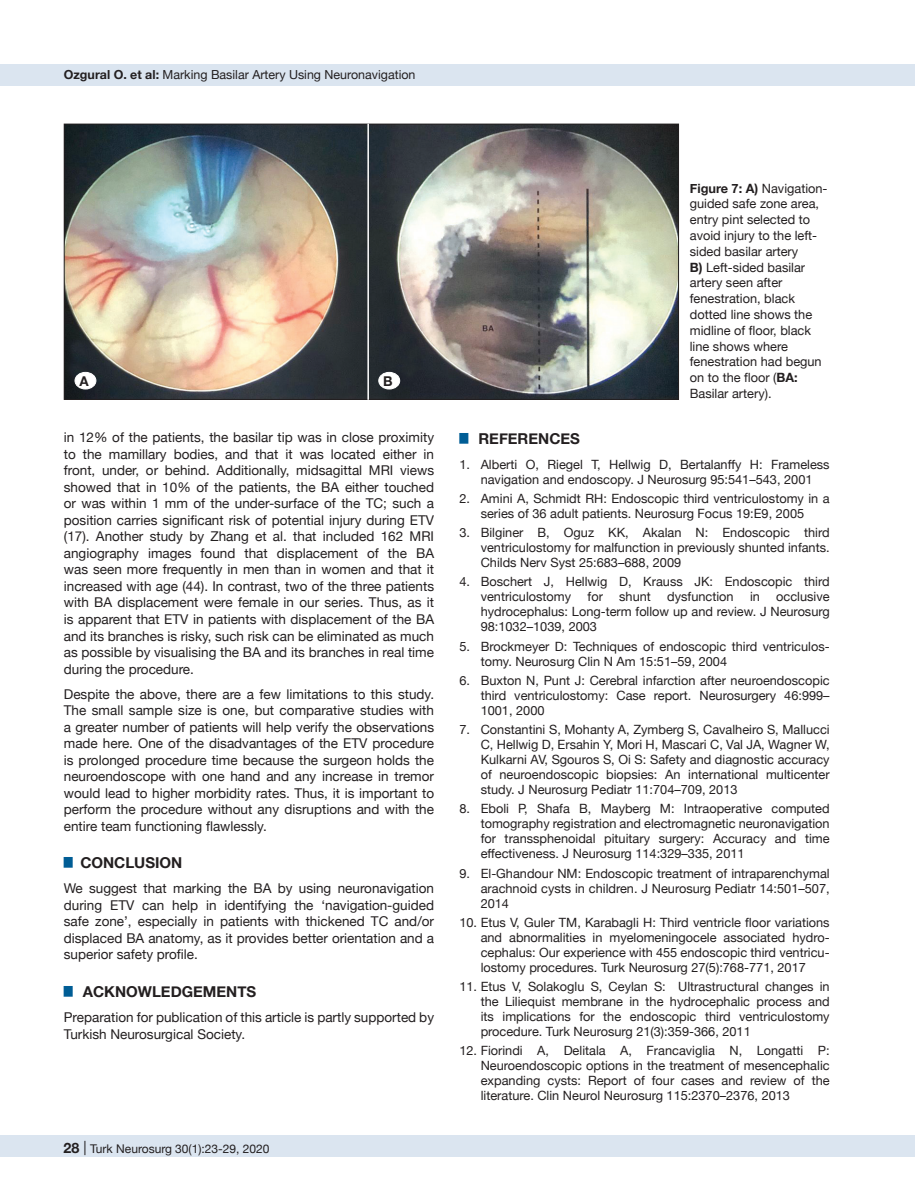
<style>
.page{position:relative;width:915px;height:1191px;background:#fff}
.page>*{position:absolute;margin:0;border:0;box-sizing:border-box;transform-origin:0 0}
.t1{font:700 15px "Helvetica Neue";color:#231f20}
.t2{font:13.5px/16.5px "Helvetica Neue";color:#231f20;text-align:justify}
.t3{font:700 13.5px "Helvetica Neue";color:#231f20}
.t4{font:12.75px/15px "Helvetica Neue";color:#231f20;text-align:justify}
.t5{font:12.45px "Helvetica Neue";color:#231f20}
.t6{font:12px "Helvetica Neue";color:#231f20}
.s1{font-weight:700}
.s2{font-weight:700;font-size:14.25px}
.s3{font-size:14.25px}
</style>
<div class="page">
<div style="left:0;top:1135px;width:914px;height:22px;background:#dbe5f0"></div>
<div style="left:0;top:64px;width:914px;height:21px;background:#dbe5f0"></div>
<img style="left:66px;top:126px;width:610px;height:272px">
<div style="left:64px;top:124px;width:614px;height:276px;border:1px solid #231f20"></div>
<div style="left:75px;top:372px;width:21px;height:17px;background:#fff;border-radius:50%"></div>
<div style="left:75px;top:372px;width:21px;height:17px;border:1px solid #fff;border-radius:50%"></div>
<div style="left:378px;top:372px;width:21px;height:17px;background:#fff;border-radius:50%"></div>
<div style="left:378px;top:372px;width:22px;height:17px;border:1px solid #fff;border-radius:50%"></div>
<hr style="left:367px;top:124px;width:2px;height:276px;background:#fff">
<p class="t5" style="left:64px;top:66px;width:353px"><span class="s1">Ozgural O. et al:</span> Marking Basilar Artery Using Neuronavigation</p>
<p class="t3" style="left:80px;top:370px;width:11px">A</p>
<p class="t3" style="left:383px;top:370px;width:11px">B</p>
<p class="t2" style="left:64px;top:430px;width:371px">in 12% of the patients, the basilar tip was in close proximity to the mamillary bodies, and that it was located either in front, under, or behind. Additionally, midsagittal MRI views showed that in 10% of the patients, the BA either touched or was within 1 mm of the under-surface of the TC; such a position carries significant risk of potential injury during ETV (17). Another study by Zhang et al. that included 162 MRI angiography images found that displacement of the BA was seen more frequently in men than in women and that it increased with age (44). In contrast, two of the three patients with BA displacement were female in our series. Thus, as it is apparent that ETV in patients with displacement of the BA and its branches is risky, such risk can be eliminated as much as possible by visualising the BA and its branches in real time during the procedure.</p>
<p class="t2" style="left:64px;top:686px;width:371px">Despite the above, there are a few limitations to this study.<br>The small sample size is one, but comparative studies with a greater number of patients will help verify the observations made here. One of the disadvantages of the ETV procedure is prolonged procedure time because the surgeon holds the neuroendoscope with one hand and any increase in tremor would lead to higher morbidity rates. Thus, it is important to perform the procedure without any disruptions and with the entire team functioning flawlessly.</p>
<p class="t1" style="left:64px;top:851px;width:120px"><sup>█</sup> CONCLUSION</p>
<p class="t2" style="left:64px;top:881px;width:371px">We suggest that marking the BA by using neuronavigation during ETV can help in identifying the ‘navigation-guided safe zone’, especially in patients with thickened TC and/or displaced BA anatomy, as it provides better orientation and a superior safety profile.</p>
<p class="t1" style="left:64px;top:980px;width:194px"><sup>█</sup> ACKNOWLEDGEMENTS</p>
<p class="t2" style="left:64px;top:1010px;width:371px">Preparation for publication of this article is partly supported by<br>Turkish Neurosurgical Society.</p>
<p class="t6" style="left:64px;top:1140px;width:207px"><span class="s2">28</span> <span class="s3">|</span> Turk Neurosurg 30(1):23-29, 2020</p>
<p class="t4" style="left:689px;top:181px;width:139px;line-height:15.8px;text-align:left"><span class="s1">Figure 7: A)</span> Navigation&shy;guided safe zone area, entry pint selected to avoid injury to the left&shy;sided basilar artery<br><span class="s1">B)</span> Left-sided basilar artery seen after fenestration, black dotted line shows the midline of floor, black line shows where fenestration had begun on to the floor (<span class="s1">BA:<br></span>Basilar artery).</p>
<p class="t1" style="left:459px;top:427px;width:122px"><sup>█</sup> REFERENCES</p>
<p class="t4" style="left:459px;top:457px;width:371px;text-align:center">1. Alberti O, Riegel T, Hellwig D, Bertalanffy H: Frameless navigation and endoscopy. J Neurosurg 95:541–543, 2001</p>
<p class="t4" style="left:459px;top:491px;width:371px;text-align:center">2. Amini A, Schmidt RH: Endoscopic third ventriculostomy in a series of 36 adult patients. Neurosurg Focus 19:E9, 2005</p>
<p class="t4" style="left:480px;top:526px;width:350px;text-indent:-21px">3. Bilginer B, Oguz KK, Akalan N: Endoscopic third ventriculostomy for malfunction in previously shunted infants.<br>Childs Nerv Syst 25:683–688, 2009</p>
<p class="t4" style="left:480px;top:575px;width:350px;text-indent:-21px">4. Boschert J, Hellwig D, Krauss JK: Endoscopic third ventriculostomy</p>
<p class="t4" style="left:587px;top:590px;width:17px">for</p>
<p class="t4" style="left:619px;top:590px;width:33px">shunt</p>
<p class="t4" style="left:667px;top:590px;width:68px">dysfunction</p>
<p class="t4" style="left:749px;top:590px;width:11px">in</p>
<p class="t4" style="left:480px;top:590px;width:350px;text-indent:295px">occlusive hydrocephalus: Long-term follow up and review. J Neurosurg 98:1032–1039, 2003</p>
<p class="t4" style="left:480px;top:639px;width:350px;text-indent:-21px">5. Brockmeyer D: Techniques of endoscopic third ventriculos&shy;tomy. Neurosurg Clin N Am 15:51–59, 2004</p>
<p class="t4" style="left:480px;top:673px;width:350px;text-indent:-21px">6. Buxton N, Punt J: Cerebral infarction after neuroendoscopic third ventriculostomy: Case report. Neurosurgery 46:999– 1001, 2000</p>
<p class="t4" style="left:480px;top:722px;width:350px;text-indent:-21px">7. Constantini S, Mohanty A, Zymberg S, Cavalheiro S, Mallucci C, Hellwig D, Ersahin Y, Mori H, Mascari C, Val JA, Wagner W, Kulkarni AV, Sgouros S, Oi S: Safety and diagnostic accuracy of neuroendoscopic biopsies: An international multicenter study. J Neurosurg Pediatr 11:704–709, 2013</p>
<p class="t4" style="left:480px;top:802px;width:350px;text-indent:-21px">8. Eboli P, Shafa B, Mayberg M: Intraoperative computed tomography registration and electromagnetic neuronavigation for transsphenoidal pituitary surgery: Accuracy and time effectiveness. J Neurosurg 114:329–335, 2011</p>
<p class="t4" style="left:480px;top:866px;width:350px;text-indent:-21px">9. El-Ghandour NM: Endoscopic treatment of intraparenchymal arachnoid cysts in children. J Neurosurg Pediatr 14:501–507, 2014</p>
<p class="t4" style="left:480px;top:915px;width:350px;text-indent:-21px">10. Etus V, Guler TM, Karabagli H: Third ventricle floor variations and abnormalities in myelomeningocele associated hydro&shy;cephalus: Our experience with 455 endoscopic third ventricu&shy;lostomy procedures. Turk Neurosurg 27(5):768-771, 2017</p>
<p class="t4" style="left:480px;top:979px;width:350px;text-indent:-21px">11. Etus V, Solakoglu S, Ceylan S: Ultrastructural changes in the Liliequist membrane in the hydrocephalic process and its implications for the endoscopic third ventriculostomy procedure. Turk Neurosurg 21(3):359-366, 2011</p>
<p class="t4" style="left:480px;top:1044px;width:350px;text-indent:-21px">12. Fiorindi A, Delitala A, Francaviglia N, Longatti P:<br>Neuroendoscopic options in the treatment of mesencephalic expanding cysts: Report of four cases and review of the literature. Clin Neurol Neurosurg 115:2370–2376, 2013</p>
</div>
